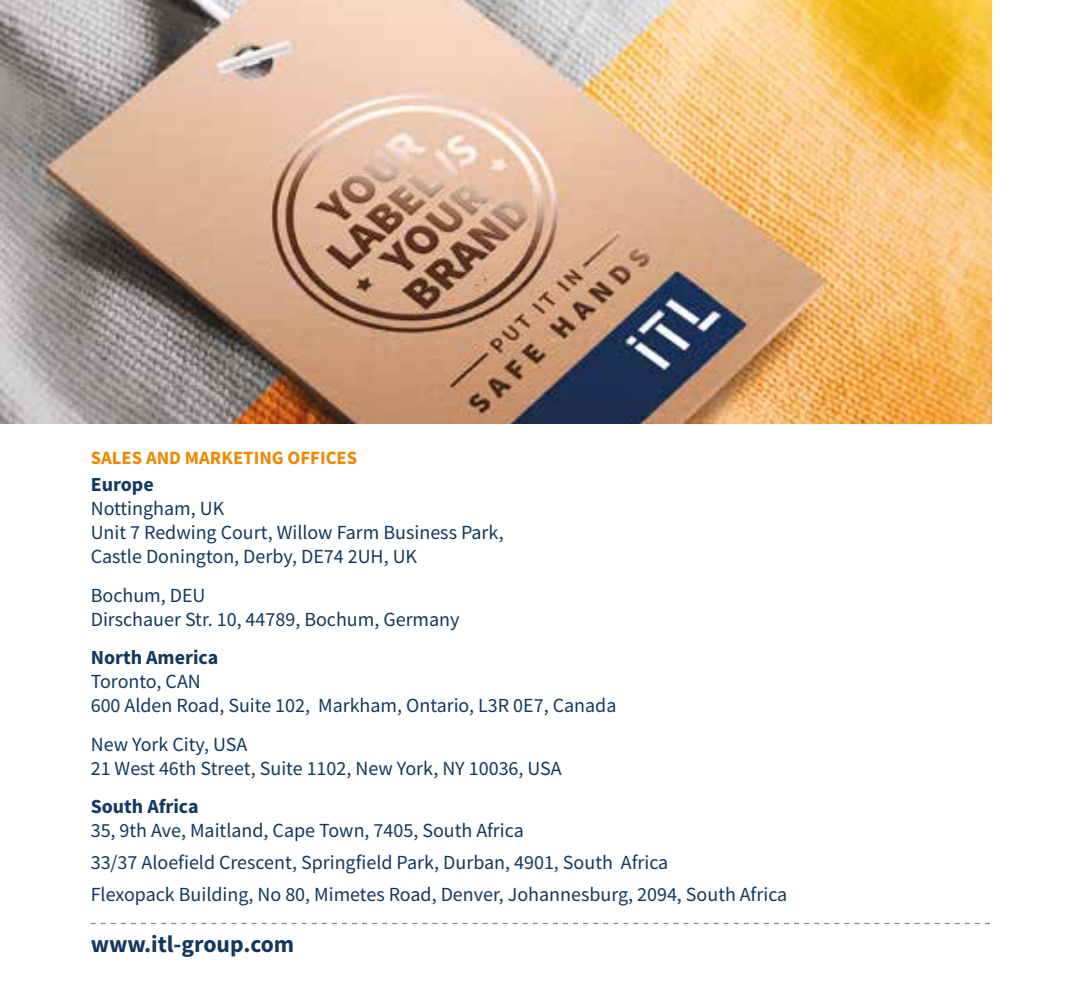
<style>
.page{position:relative;width:1081px;height:993px;background:#fff}
.page>*{position:absolute;margin:0;border:0;box-sizing:border-box;transform-origin:0 0}
.t1{font:700 23.75px "Source Sans Pro";color:#13385d}
.t2{font:20px/24px "Source Sans Pro";color:#13385d}
.t3{font:700 20px "Source Sans Pro";color:#13385d}
.t4{font:700 18.75px "Source Sans Pro";color:#f18700}
</style>
<div class="page">
<img style="left:0;top:0;width:991px;height:423px">
<svg style="left:91px;top:922px;width:899px;height:1px"></svg>
<p class="t4" style="left:91px;top:444px;width:268px">SALES AND MARKETING OFFICES</p>
<p class="t3" style="left:91px;top:471px;width:65px">Europe</p>
<p class="t2" style="left:91px;top:496px;width:414px">Nottingham, UK<br>Unit 7 Redwing Court, Willow Farm Business Park,<br>Castle Donington, Derby, DE74 2UH, UK</p>
<p class="t2" style="left:91px;top:583px;width:370px">Bochum, DEU<br>Dirschauer Str. 10, 44789, Bochum, Germany</p>
<p class="t3" style="left:91px;top:643px;width:129px">North America</p>
<p class="t2" style="left:91px;top:669px;width:527px">Toronto, CAN<br>600 Alden Road, Suite 102, Markham, Ontario, L3R 0E7, Canada</p>
<p class="t2" style="left:91px;top:731px;width:472px">New York City, USA<br>21 West 46th Street, Suite 1102, New York, NY 10036, USA</p>
<p class="t3" style="left:91px;top:792px;width:109px">South Africa</p>
<p class="t2" style="left:91px;top:814px;width:698px;line-height:32px">35, 9th Ave, Maitland, Cape Town, 7405, South Africa<br>33/37 Aloefield Crescent, Springfield Park, Durban, 4901, South Africa<br>Flexopack Building, No 80, Mimetes Road, Denver, Johannesburg, 2094, South Africa</p>
<p class="t1" style="left:91px;top:928px;width:205px">www.itl-group.com</p>
</div>
